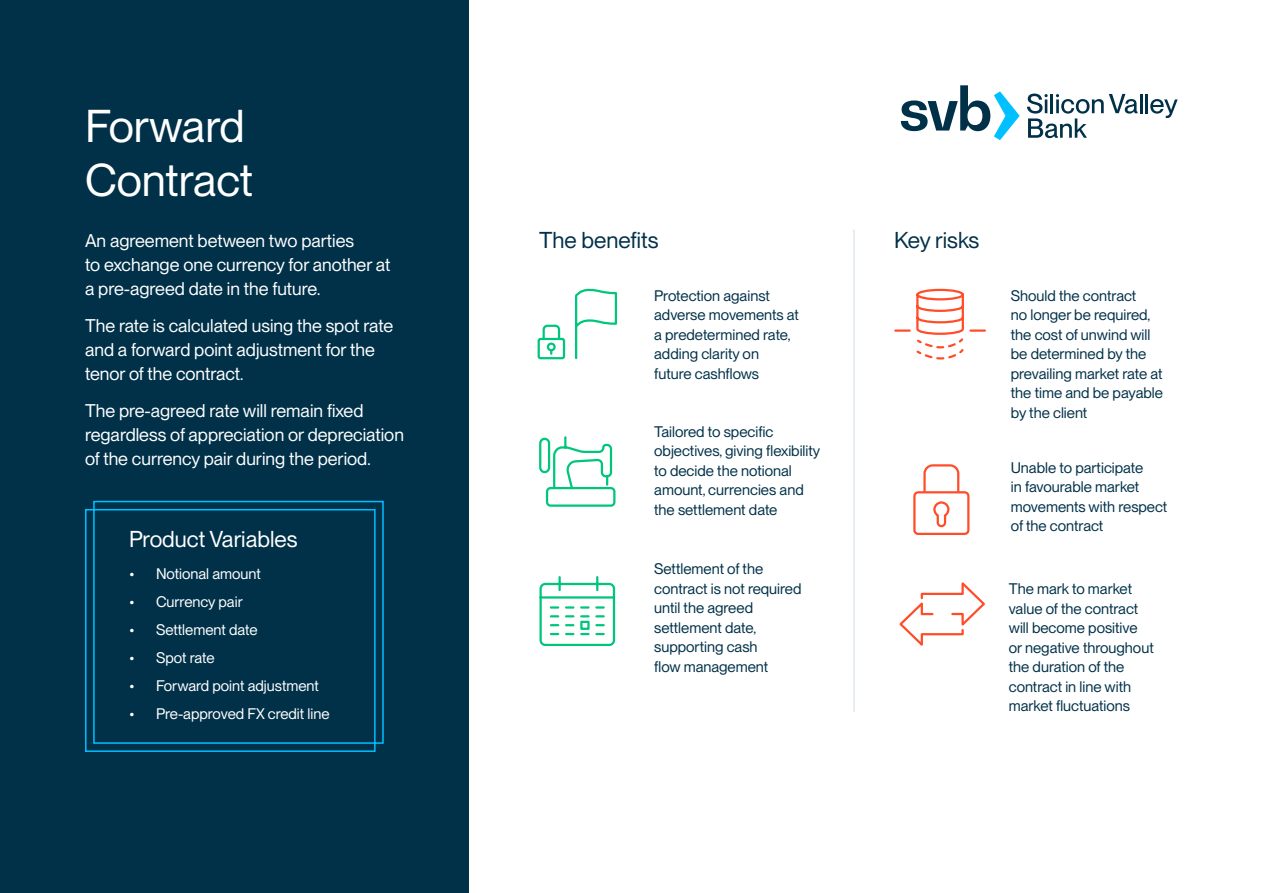
<style>
.page{position:relative;width:1263px;height:893px;background:#fff}
.page>*{position:absolute;margin:0;border:0;box-sizing:border-box;transform-origin:0 0}
.t1{font:45px/54px "SVB Neue Montreal";letter-spacing:-.005em;color:#fff}
.t2{font:22.5px "SVB Neue Montreal";color:#003149}
.t3{font:22.5px "SVB Neue Montreal";color:#fff}
.t4{font:18px/24px "SVB Neue Montreal";color:#fff}
.t5{font:15px/19.5px "SVB Neue Montreal";color:#003149}
.t6{font:15px "SVB Neue Montreal";color:#fff}
</style>
<div class="page">
<div style="left:0;top:0;width:469px;height:893px;background:#003149"></div>
<hr style="left:854px;top:230px;width:1px;height:482px;background:#cedbe5">
<svg style="left:539px;top:436px;width:77px;height:71px"></svg>
<svg style="left:539px;top:576px;width:77px;height:71px"></svg>
<div style="left:580px;top:621px;width:10px;height:9px;border:2px solid #00c67b"></div>
<hr style="left:970px;top:329px;width:15px;height:3px;background:#ff4d2a">
<hr style="left:895px;top:329px;width:15px;height:3px;background:#ff4d2a">
<svg style="left:916px;top:288px;width:48px;height:72px"></svg>
<svg style="left:913px;top:464px;width:57px;height:71px"></svg>
<div style="left:538px;top:338px;width:27px;height:21px;border:2px solid #00c67b;border-radius:2px"></div>
<svg style="left:541px;top:324px;width:20px;height:16px"></svg>
<svg style="left:575px;top:288px;width:42px;height:72px"></svg>
<div style="left:547px;top:342px;width:9px;height:9px;border:2px solid #00c67b;border-radius:50%"></div>
<hr style="left:1145px;top:94px;width:3px;height:19px;background:#003149">
<svg style="left:1150px;top:99px;width:28px;height:19px"></svg>
<svg style="left:1027px;top:94px;width:115px;height:44px"></svg>
<svg style="left:901px;top:85px;width:119px;height:55px"></svg>
<svg style="left:85px;top:500px;width:299px;height:252px"></svg>
<svg style="left:899px;top:582px;width:86px;height:64px"></svg>
<h1 class="t1" style="left:85px;top:99px;width:170px">Forward<br>Contract</h1>
<p class="t4" style="left:85px;top:229px;width:307px">An agreement between two parties<br>to exchange one currency for another at a pre-agreed date in the future.</p>
<p class="t4" style="left:85px;top:314px;width:310px">The rate is calculated using the spot rate and a forward point adjustment for the tenor of the contract.</p>
<p class="t4" style="left:85px;top:398px;width:320px">The pre-agreed rate will remain fixed regardless of appreciation or depreciation of the currency pair during the period.</p>
<h2 class="t3" style="left:129px;top:525px;width:170px">Product Variables</h2>
<p class="t6" style="left:129px;top:565px;width:133px">• Notional amount</p>
<p class="t6" style="left:129px;top:593px;width:115px">• Currency pair</p>
<p class="t6" style="left:129px;top:621px;width:130px">• Settlement date</p>
<p class="t6" style="left:129px;top:649px;width:87px">• Spot rate</p>
<p class="t6" style="left:129px;top:677px;width:191px">• Forward point adjustment</p>
<p class="t6" style="left:129px;top:705px;width:202px">• Pre-approved FX credit line</p>
<h2 class="t2" style="left:539px;top:226px;width:121px">The benefits</h2>
<h2 class="t2" style="left:894px;top:226px;width:87px">Key risks</h2>
<p class="t5" style="left:654px;top:286px;width:146px">Protection against adverse movements at a predetermined rate, adding clarity on future cashflows</p>
<p class="t5" style="left:1011px;top:286px;width:154px">Should the contract<br>no longer be required, the cost of unwind will be determined by the prevailing market rate at the time and be payable by the client</p>
<p class="t5" style="left:654px;top:421px;width:168px">Tailored to specific objectives, giving flexibility to decide the notional amount, currencies and the settlement date</p>
<p class="t5" style="left:654px;top:559px;width:149px">Settlement of the contract is not required until the agreed settlement date, supporting cash<br>flow management</p>
<p class="t5" style="left:1011px;top:458px;width:158px">Unable to participate<br>in favourable market movements with respect of the contract</p>
<p class="t5" style="left:1009px;top:579px;width:146px">The mark to market value of the contract will become positive or negative throughout the duration of the contract in line with market fluctuations</p>
</div>
